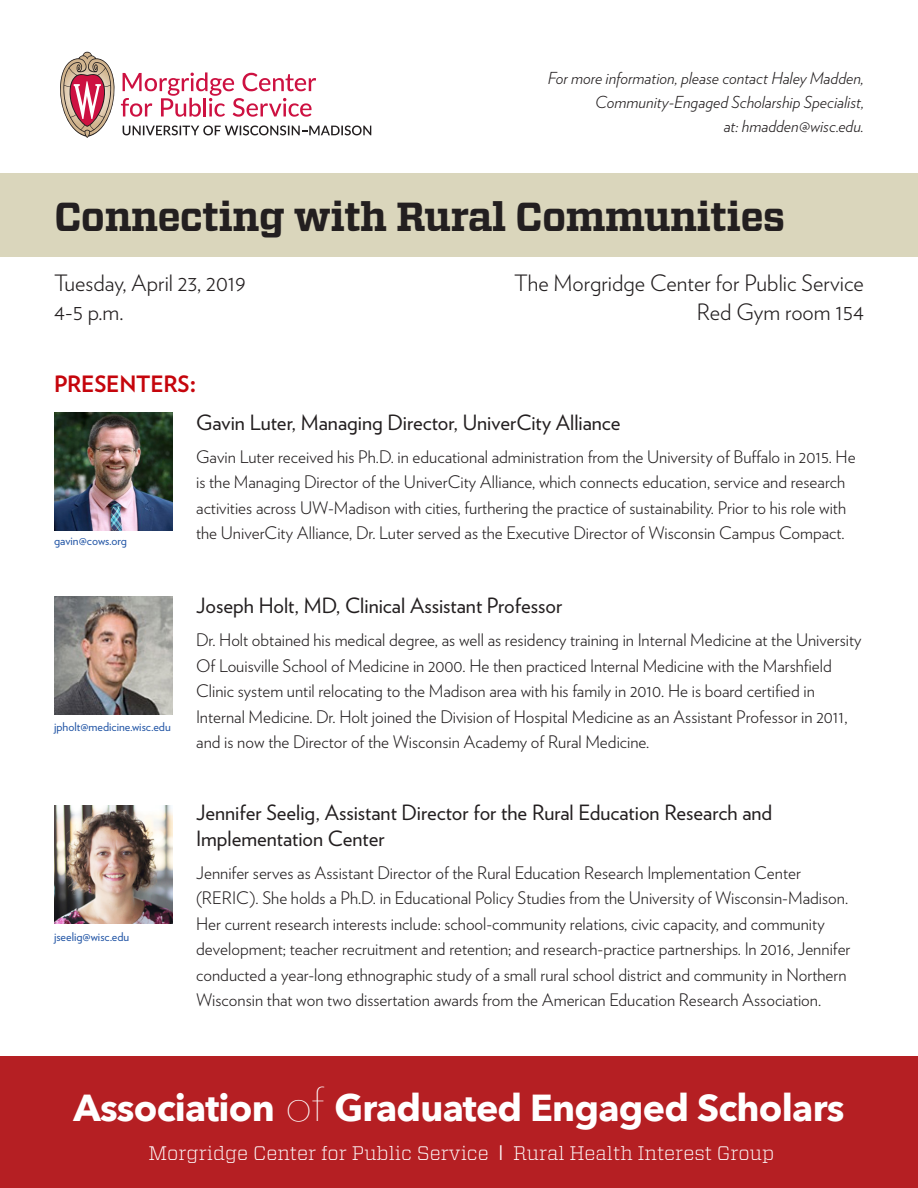
<style>
.page{position:relative;width:918px;height:1188px;background:#fff}
.page>*{position:absolute;margin:0;border:0;box-sizing:border-box;transform-origin:0 0}
.t1{font:700 40.5px "Vitesse";letter-spacing:-.02em;color:#231f20}
.t2{font:700 37.5px "Avenir Next";letter-spacing:-.02em;color:#fff}
.t3{font:300 22.5px "Verlag";color:#231f20}
.t4{font:700 22.5px "Verlag";letter-spacing:-.01em;color:#c5050c}
.t5{font:21px/25.5px "Verlag";color:#231f20}
.t6{font:300 19.5px "Vitesse";color:#fff}
.t7{font:300 17.25px/25.5px "Verlag";color:#231f20}
.t8{font:italic 300 16.5px/24px "Verlag";color:#231f20;text-align:right}
.t9{font:12px "Verlag";color:#2356a6}
.s1{font-size:28.5px}
.s2{font-weight:200;font-size:45px}
.s3{font-family:"Avenir Next";font-weight:400}
</style>
<div class="page">
<svg style="left:60px;top:52px;width:311px;height:86px"></svg>
<div style="left:0;top:173px;width:918px;height:83px;background:#dad6bc"></div>
<div style="left:0;top:1057px;width:918px;height:131px;background:#b51f23"></div>
<img style="left:54px;top:412px;width:118px;height:118px">
<img style="left:54px;top:596px;width:118px;height:118px">
<img style="left:54px;top:805px;width:118px;height:118px">
<p class="t8" style="left:548px;top:65px;width:318px">For more information, please contact Haley Madden,<br>Community-Engaged Scholarship Specialist,</p>
<p class="t8" style="left:724px;top:113px;width:142px">at: hmadden@wisc.edu.</p>
<p class="t1" style="left:54px;top:190px;width:733px">Connecting with Rural Communities</p>
<p class="t3" style="left:54px;top:267px;width:193px">Tuesday, April 23, 2019</p>
<p class="t3" style="left:54px;top:295px;width:71px">4-5 p.m.</p>
<p class="t4" style="left:54px;top:366px;width:144px">PRESENTERS<span class="s1">:</span></p>
<p class="t3" style="left:514px;top:267px;width:351px">The Morgridge Center for Public Service</p>
<p class="t3" style="left:697px;top:295px;width:169px">Red Gym room 154</p>
<p class="t9" style="left:54px;top:532px;width:75px">gavin@cows.org</p>
<p class="t9" style="left:54px;top:718px;width:118px">jpholt@medicine.wisc.edu</p>
<p class="t9" style="left:54px;top:928px;width:77px">jseelig@wisc.edu</p>
<p class="t5" style="left:196px;top:409px;width:426px">Gavin Luter, Managing Director, UniverCity Alliance</p>
<p class="t7" style="left:196px;top:443px;width:661px">Gavin Luter received his Ph.D. in educational administration from the University of Buffalo in 2015. He is the Managing Director of the UniverCity Alliance, which connects education, service and research activities across UW-Madison with cities, furthering the practice of sustainability. Prior to his role with the UniverCity Alliance, Dr. Luter served as the Executive Director of Wisconsin Campus Compact.</p>
<p class="t5" style="left:196px;top:592px;width:368px">Joseph Holt, MD, Clinical Assistant Professor</p>
<p class="t7" style="left:196px;top:626px;width:667px">Dr. Holt obtained his medical degree, as well as residency training in Internal Medicine at the University Of Louisville School of Medicine in 2000. He then practiced Internal Medicine with the Marshfield Clinic system until relocating to the Madison area with his family in 2010. He is board certified in Internal Medicine. Dr. Holt joined the Division of Hospital Medicine as an Assistant Professor in 2011, and is now the Director of the Wisconsin Academy of Rural Medicine.</p>
<p class="t5" style="left:196px;top:799px;width:578px">Jennifer Seelig, Assistant Director for the Rural Education Research and<br>Implementation Center</p>
<p class="t7" style="left:196px;top:859px;width:656px">Jennifer serves as Assistant Director of the Rural Education Research Implementation Center (RERIC). She holds a Ph.D. in Educational Policy Studies from the University of Wisconsin-Madison.<br>Her current research interests include: school-community relations, civic capacity, and community development; teacher recruitment and retention; and research-practice partnerships. In 2016, Jennifer conducted a year-long ethnographic study of a small rural school district and community in Northern Wisconsin that won two dissertation awards from the American Education Research Association.</p>
<p class="t2" style="left:73px;top:1075px;width:773px">Association <span class="s2">of</span> Graduated Engaged Scholars</p>
<p class="t6" style="left:149px;top:1139px;width:627px">Morgridge Center for Public Service <span class="s3">l</span> Rural Health Interest Group</p>
</div>
